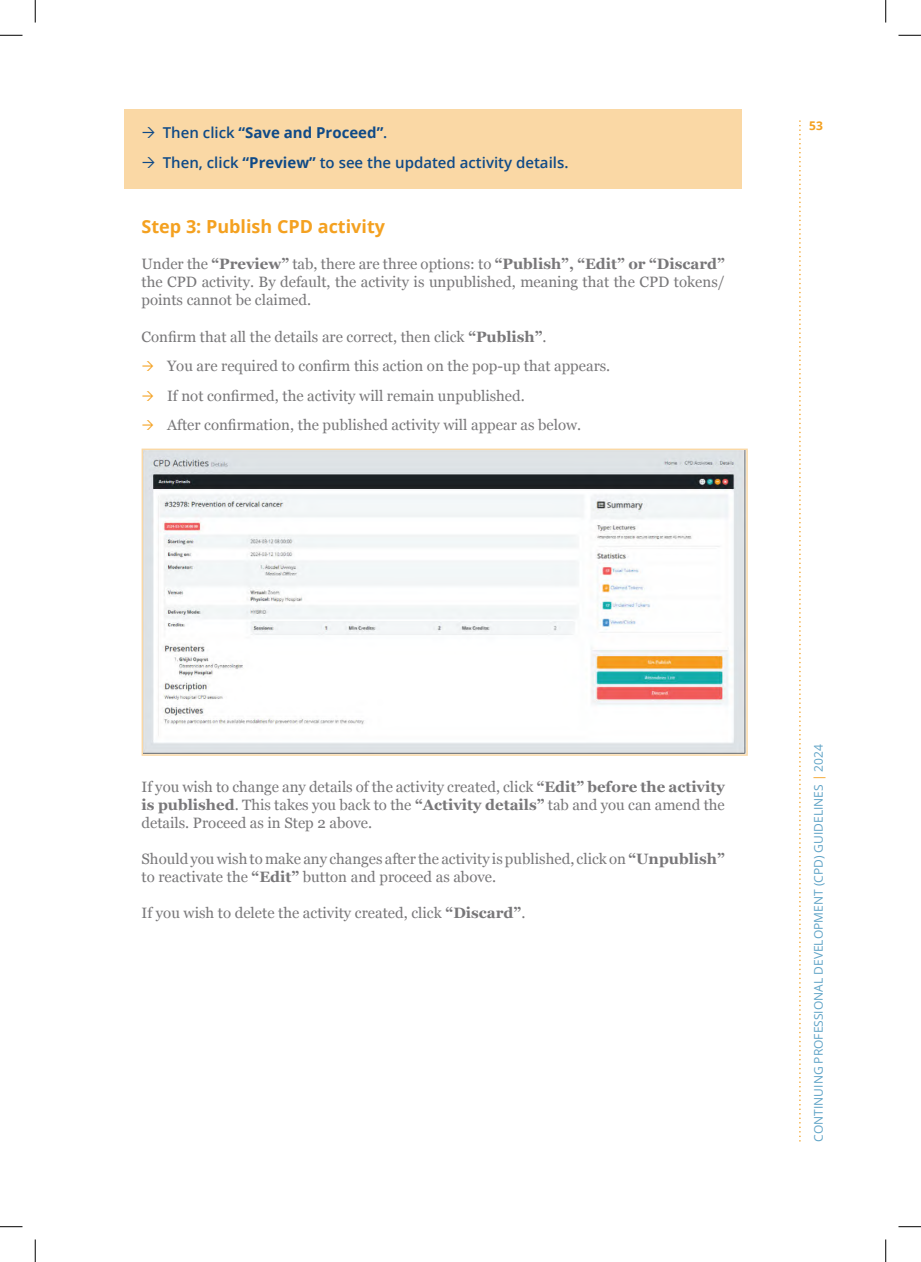
<style>
.page{position:relative;width:921px;height:1262px;background:#fff}
.page>*{position:absolute;margin:0;border:0;box-sizing:border-box;transform-origin:0 0}
.t1{font:700 18px "Open Sans";color:#f4a120}
.t2{font:15px/18px "Georgia";color:#787779;text-align:justify}
.t3{font:600 15px/29.5px "Open Sans";color:#0f4a87}
.t4{font:12px "Open Sans";color:#5fa3c6}
.t5{font:700 12px "Open Sans";color:#f4a120}
.s1{font-weight:700}
.s2{color:#f4a120}
</style>
<div class="page">
<svg style="left:799px;top:120px;width:2px;height:1021px"></svg>
<div style="left:125px;top:110px;width:617px;height:49px;background:#fad8a5"></div>
<div style="left:125px;top:139px;width:617px;height:49px;background:#fad8a5"></div>
<svg style="left:142px;top:448px;width:606px;height:307px"></svg>
<svg style="left:0;top:35px;width:22px;height:1px"></svg>
<svg style="left:898px;top:35px;width:23px;height:1px"></svg>
<svg style="left:0;top:1226px;width:22px;height:1px"></svg>
<svg style="left:898px;top:1226px;width:23px;height:1px"></svg>
<svg style="left:35px;top:0;width:1px;height:23px"></svg>
<svg style="left:35px;top:1239px;width:1px;height:22px"></svg>
<svg style="left:885px;top:0;width:1px;height:23px"></svg>
<svg style="left:885px;top:1239px;width:1px;height:22px"></svg>
<p class="t3" style="left:163px;top:118px;width:407px">Then click <span class="s1">“Save and Proceed”</span>.<br>Then, click <span class="s1">“Preview”</span> to see the updated activity details.</p>
<p class="t1" style="left:142px;top:214px;width:245px">Step 3: Publish CPD activity</p>
<p class="t2" style="left:142px;top:254px;width:585px">Under the <span class="s1">“Preview”</span> tab, there are three options: to <span class="s1">“Publish”, “Edit” or “Discard” </span>the CPD activity. By default, the activity is unpublished, meaning that the CPD tokens/ points cannot be claimed.</p>
<p class="t2" style="left:167px;top:321px;width:445px;line-height:29.5px;text-align:left;text-indent:-26px">Confirm that all the details are correct, then click <span class="s1">“Publish”</span>.<br>You are required to confirm this action on the pop-up that appears.<br>If not confirmed, the activity will remain unpublished.<br>After confirmation, the published activity will appear as below.</p>
<p class="t5" style="left:809px;top:117px;width:15px">53</p>
<p class="t2" style="left:142px;top:776px;width:585px">If you wish to change any details of the activity created, click <span class="s1">“Edit” before the activity is published</span>. This takes you back to the <span class="s1">“Activity details”</span> tab and you can amend the details. Proceed as in Step 2 above.</p>
<p class="t2" style="left:142px;top:848px;width:585px">Should you wish to make any changes after the activity is published, click on <span class="s1">“Unpublish” </span>to reactivate the <span class="s1">“Edit”</span> button and proceed as above.</p>
<p class="t2" style="left:142px;top:902px;width:385px">If you wish to delete the activity created, click <span class="s1">“Discard”</span>.</p>
<p class="t4" style="left:810px;top:1141px;width:399px;rotate:-90deg">CONTINUING PROFESSIONAL DEVELOPMENT (CPD) GUIDELINES <span class="s2">|</span> 2024</p>
</div>
